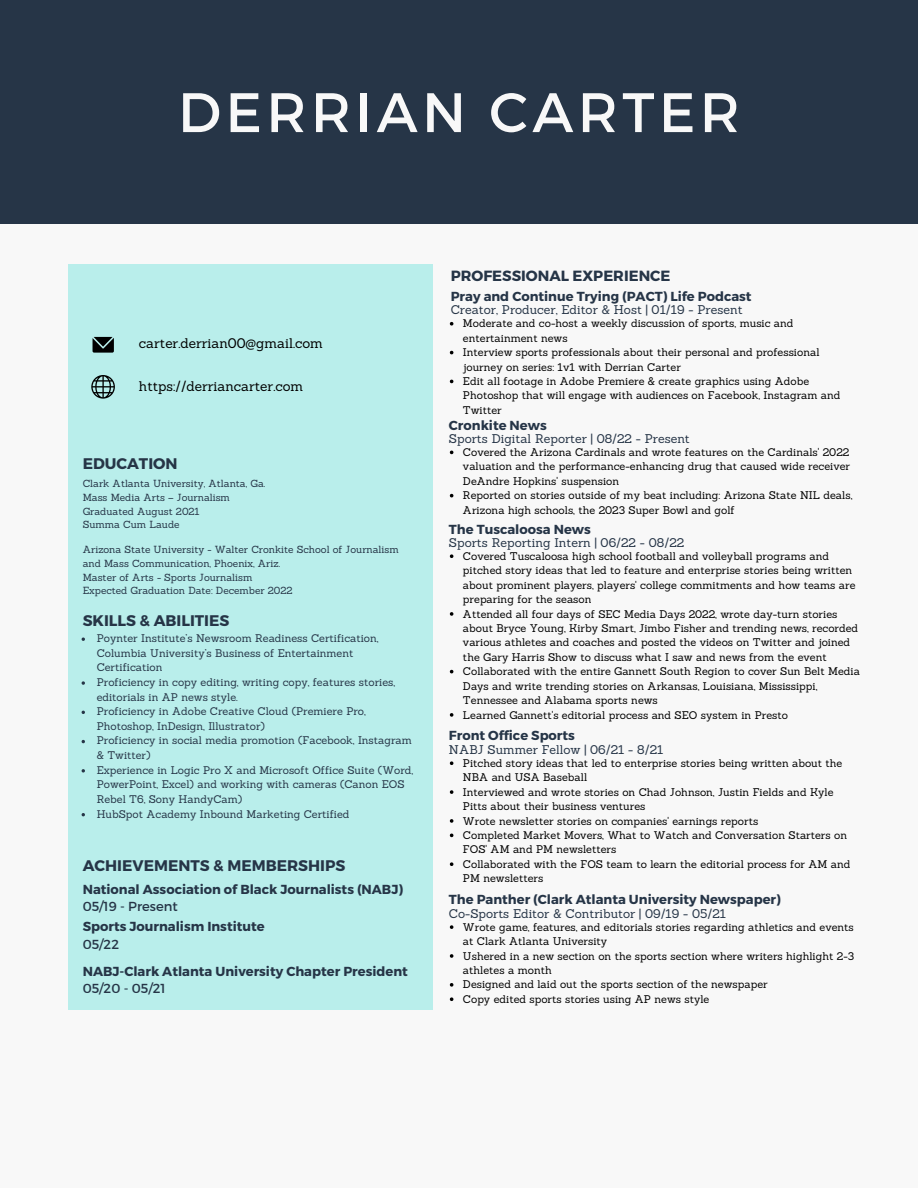
<style>
.page{position:relative;width:918px;height:1188px;background:#f8f8f8}
.page>*{position:absolute;margin:0;border:0;box-sizing:border-box;transform-origin:0 0}
.t1{font:55.5px "Montserrat";letter-spacing:.08em;color:#f8f8f8}
.t2{font:700 15.3px "Montserrat";color:#263547}
.t3{font:700 14.7px "Montserrat";color:#263547}
.t4{font:13.65px "Sanchez";color:#000}
.t5{font:700 13.05px "Montserrat";color:#263547}
.t6{font:13.05px "Montserrat";color:#263547}
.t7{font:12.3px "Sanchez";color:#263547}
.t8{font:10.8px/14.4px "Sanchez";color:#000}
.t9{font:10.8px/14.7px "Sanchez";color:#263547}
.t10{font:10.05px/13.6px "Sanchez";color:#263547}
</style>
<div class="page">
<div style="left:0;top:0;width:918px;height:224px;background:#263547"></div>
<div style="left:69px;top:264px;width:364px;height:746px;background:#b9eeeb"></div>
<svg style="left:82px;top:681px;width:3px;height:4px"></svg>
<svg style="left:82px;top:769px;width:3px;height:4px"></svg>
<svg style="left:450px;top:925px;width:3px;height:4px"></svg>
<svg style="left:450px;top:954px;width:3px;height:4px"></svg>
<svg style="left:450px;top:983px;width:3px;height:4px"></svg>
<svg style="left:450px;top:997px;width:3px;height:4px"></svg>
<svg style="left:450px;top:322px;width:3px;height:4px"></svg>
<svg style="left:450px;top:554px;width:3px;height:4px"></svg>
<svg style="left:450px;top:612px;width:3px;height:4px"></svg>
<svg style="left:450px;top:713px;width:3px;height:4px"></svg>
<svg style="left:93px;top:337px;width:21px;height:16px"></svg>
<svg style="left:91px;top:375px;width:24px;height:24px"></svg>
<svg style="left:450px;top:761px;width:3px;height:4px"></svg>
<svg style="left:450px;top:790px;width:3px;height:4px"></svg>
<svg style="left:450px;top:819px;width:3px;height:4px"></svg>
<svg style="left:450px;top:862px;width:3px;height:4px"></svg>
<h1 class="t1" style="left:178px;top:76px;width:563px">DERRIAN CARTER</h1>
<p class="t4" style="left:139px;top:334px;width:185px">carter.derrian00@gmail.com</p>
<p class="t4" style="left:139px;top:377px;width:166px">https://derriancarter.com</p>
<h2 class="t2" style="left:83px;top:454px;width:96px">EDUCATION</h2>
<p class="t10" style="left:83px;top:477px;width:184px">Clark Atlanta University, Atlanta, Ga.<br>Mass Media Arts – Journalism<br>Graduated August 2021<br>Summa Cum Laude</p>
<p class="t10" style="left:83px;top:543px;width:318px">Arizona State University - Walter Cronkite School of Journalism and Mass Communication, Phoenix, Ariz.<br>Master of Arts - Sports Journalism<br>Expected Graduation Date: December 2022</p>
<h2 class="t2" style="left:83px;top:611px;width:148px">SKILLS &amp; ABILITIES</h2>
<p class="t9" style="left:97px;top:631px;width:318px">Poynter Institute’s Newsroom Readiness Certification, Columbia University’s Business of Entertainment Certification<br>Proficiency in copy editing, writing copy, features stories, editorials in AP news style.<br>Proficiency in Adobe Creative Cloud (Premiere Pro, Photoshop, InDesign, Illustrator)<br>Proficiency in social media promotion (Facebook, Instagram &amp; Twitter)<br>Experience in Logic Pro X and Microsoft Office Suite (Word, PowerPoint, Excel) and working with cameras (Canon EOS Rebel T6, Sony HandyCam)<br>HubSpot Academy Inbound Marketing Certified</p>
<h2 class="t2" style="left:83px;top:855px;width:264px">ACHIEVEMENTS &amp; MEMBERSHIPS</h2>
<p class="t5" style="left:83px;top:881px;width:322px">National Association of Black Journalists (NABJ)</p>
<p class="t6" style="left:83px;top:898px;width:97px">05/19 - Present</p>
<p class="t5" style="left:83px;top:918px;width:184px">Sports Journalism Institute</p>
<p class="t6" style="left:83px;top:936px;width:38px">05/22</p>
<p class="t5" style="left:83px;top:962px;width:327px">NABJ-Clark Atlanta University Chapter President</p>
<p class="t6" style="left:83px;top:980px;width:84px">05/20 - 05/21</p>
<h3 class="t3" style="left:451px;top:266px;width:221px">PROFESSIONAL EXPERIENCE</h3>
<p class="t5" style="left:451px;top:288px;width:302px">Pray and Continue Trying (PACT) Life Podcast</p>
<p class="t8" style="left:463px;top:316px;width:379px">Moderate and co-host a weekly discussion of sports, music and entertainment news<br>Interview sports professionals about their personal and professional journey on series: 1v1 with Derrian Carter<br>Edit all footage in Adobe Premiere &amp; create graphics using Adobe Photoshop that will engage with audiences on Facebook, Instagram and Twitter</p>
<p class="t7" style="left:451px;top:302px;width:293px">Creator, Producer, Editor &amp; Host | 01/19 - Present</p>
<p class="t5" style="left:449px;top:417px;width:99px">Cronkite News</p>
<p class="t8" style="left:463px;top:445px;width:391px">Covered the Arizona Cardinals and wrote features on the Cardinals' 2022 valuation and the performance-enhancing drug that caused wide receiver DeAndre Hopkins' suspension<br>Reported on stories outside of my beat including: Arizona State NIL deals, Arizona high schools, the 2023 Super Bowl and golf</p>
<p class="t7" style="left:449px;top:431px;width:242px">Sports Digital Reporter | 08/22 - Present</p>
<p class="t5" style="left:449px;top:520px;width:143px">The Tuscaloosa News</p>
<p class="t8" style="left:463px;top:549px;width:398px">Covered Tuscaloosa high school football and volleyball programs and pitched story ideas that led to feature and enterprise stories being written about prominent players, players' college commitments and how teams are preparing for the season<br>Attended all four days of SEC Media Days 2022, wrote day-turn stories about Bryce Young, Kirby Smart, Jimbo Fisher and trending news, recorded various athletes and coaches and posted the videos on Twitter and joined the Gary Harris Show to discuss what I saw and news from the event Collaborated with the entire Gannett South Region to cover Sun Belt Media Days and write trending stories on Arkansas, Louisiana, Mississippi, Tennessee and Alabama sports news<br>Learned Gannett's editorial process and SEO system in Presto</p>
<p class="t7" style="left:449px;top:534px;width:237px">Sports Reporting Intern | 06/22 - 08/22</p>
<p class="t5" style="left:449px;top:727px;width:128px">Front Office Sports</p>
<p class="t8" style="left:463px;top:756px;width:389px">Pitched story ideas that led to enterprise stories being written about the NBA and USA Baseball<br>Interviewed and wrote stories on Chad Johnson, Justin Fields and Kyle Pitts about their business ventures<br>Wrote newsletter stories on companies' earnings reports<br>Completed Market Movers, What to Watch and Conversation Starters on FOS' AM and PM newsletters<br>Collaborated with the FOS team to learn the editorial process for AM and PM newsletters</p>
<p class="t7" style="left:449px;top:741px;width:216px">NABJ Summer Fellow | 06/21 - 8/21</p>
<p class="t5" style="left:449px;top:891px;width:333px">The Panther (Clark Atlanta University Newspaper)</p>
<p class="t8" style="left:463px;top:920px;width:393px">Wrote game, features, and editorials stories regarding athletics and events at Clark Atlanta University<br>Ushered in a new section on the sports section where writers highlight 2-3 athletes a month<br>Designed and laid out the sports section of the newspaper<br>Copy edited sports stories using AP news style</p>
<p class="t7" style="left:449px;top:905px;width:279px">Co-Sports Editor &amp; Contributor | 09/19 - 05/21</p>
</div>
